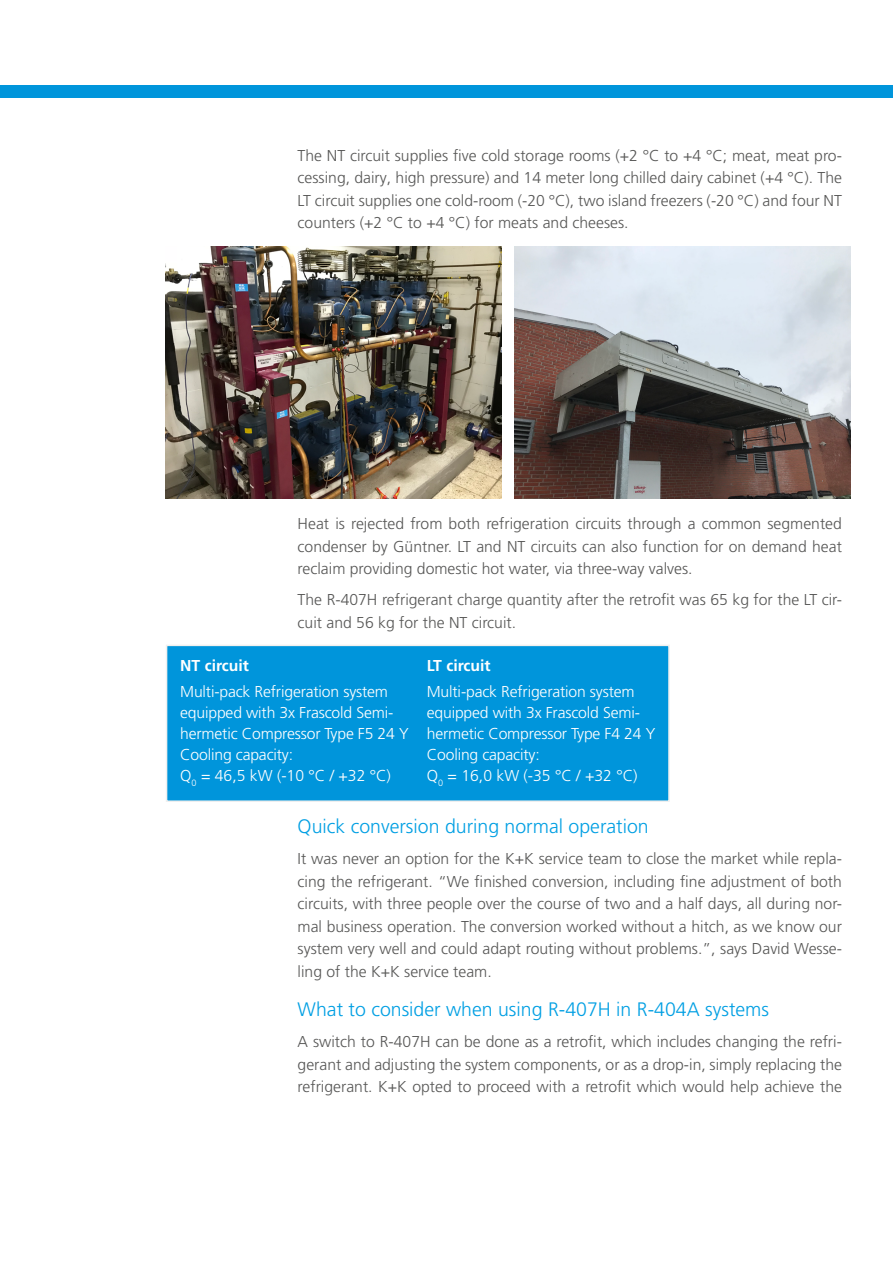
<style>
.page{position:relative;width:893px;height:1263px;background:#fff}
.page>*{position:absolute;margin:0;border:0;box-sizing:border-box;transform-origin:0 0}
.t1{font:300 19.5px "Frutiger LT Pro";color:#009fe3}
.t2{font:300 15.75px/22.5px "Frutiger LT Pro";color:#575756;text-align:justify}
.t3{font:300 15.75px/21px "Frutiger LT Pro";letter-spacing:-.01em;color:#fff}
.t4{font:700 15.75px "Frutiger LT Pro";color:#fff}
</style>
<div class="page">
<div style="left:0;top:85px;width:893px;height:13px;background:#0095db"></div>
<img style="left:166px;top:246px;width:336px;height:252px">
<img style="left:514px;top:246px;width:336px;height:252px">
<div style="left:166px;top:645px;width:504px;height:157px;background:#0095db;border:2px solid #f0f0ef"></div>
<p class="t2" style="left:298px;top:144px;width:546px">The NT circuit supplies five cold storage rooms (+2 °C to +4 °C; meat, meat pro&shy;cessing, dairy, high pressure) and 14 meter long chilled dairy cabinet (+4 °C). The LT circuit supplies one cold-room (-20 °C), two island freezers (-20 °C) and four NT counters (+2 °C to +4 °C) for meats and cheeses.</p>
<p class="t2" style="left:298px;top:513px;width:546px">Heat is rejected from both refrigeration circuits through a common segmented condenser by Güntner. LT and NT circuits can also function for on demand heat reclaim providing domestic hot water, via three-way valves.</p>
<p class="t2" style="left:298px;top:589px;width:546px">The R-407H refrigerant charge quantity after the retrofit was 65 kg for the LT cir&shy;cuit and 56 kg for the NT circuit.</p>
<p class="t4" style="left:180px;top:657px;width:70px">NT circuit</p>
<p class="t3" style="left:180px;top:681px;width:230px">Multi-pack Refrigeration system equipped with 3x Frascold Semi&shy;hermetic Compressor Type F5 24 Y<br>Cooling capacity:<br>Q<sub>0</sub> = 46,5 kW (-10 °C / +32 °C)</p>
<p class="t4" style="left:427px;top:657px;width:65px">LT circuit</p>
<p class="t3" style="left:427px;top:681px;width:230px">Multi-pack Refrigeration system equipped with 3x Frascold Semi&shy;hermetic Compressor Type F4 24 Y<br>Cooling capacity:<br>Q<sub>0</sub> = 16,0 kW (-35 °C / +32 °C)</p>
<p class="t1" style="left:298px;top:815px;width:353px">Quick conversion during normal operation</p>
<p class="t2" style="left:298px;top:848px;width:546px">It was never an option for the K+K service team to close the market while repla&shy;cing the refrigerant. “We finished conversion, including fine adjustment of both circuits, with three people over the course of two and a half days, all during nor&shy;mal business operation. The conversion worked without a hitch, as we know our system very well and could adapt routing without problems.”, says David Wesse&shy;ling of the K+K service team.</p>
<p class="t1" style="left:298px;top:998px;width:473px">What to consider when using R-407H in R-404A systems</p>
<p class="t2" style="left:298px;top:1031px;width:546px">A switch to R-407H can be done as a retrofit, which includes changing the refri&shy;gerant and adjusting the system components, or as a drop-in, simply replacing the refrigerant. K+K opted to proceed with a retrofit which would help achieve the</p>
</div>
